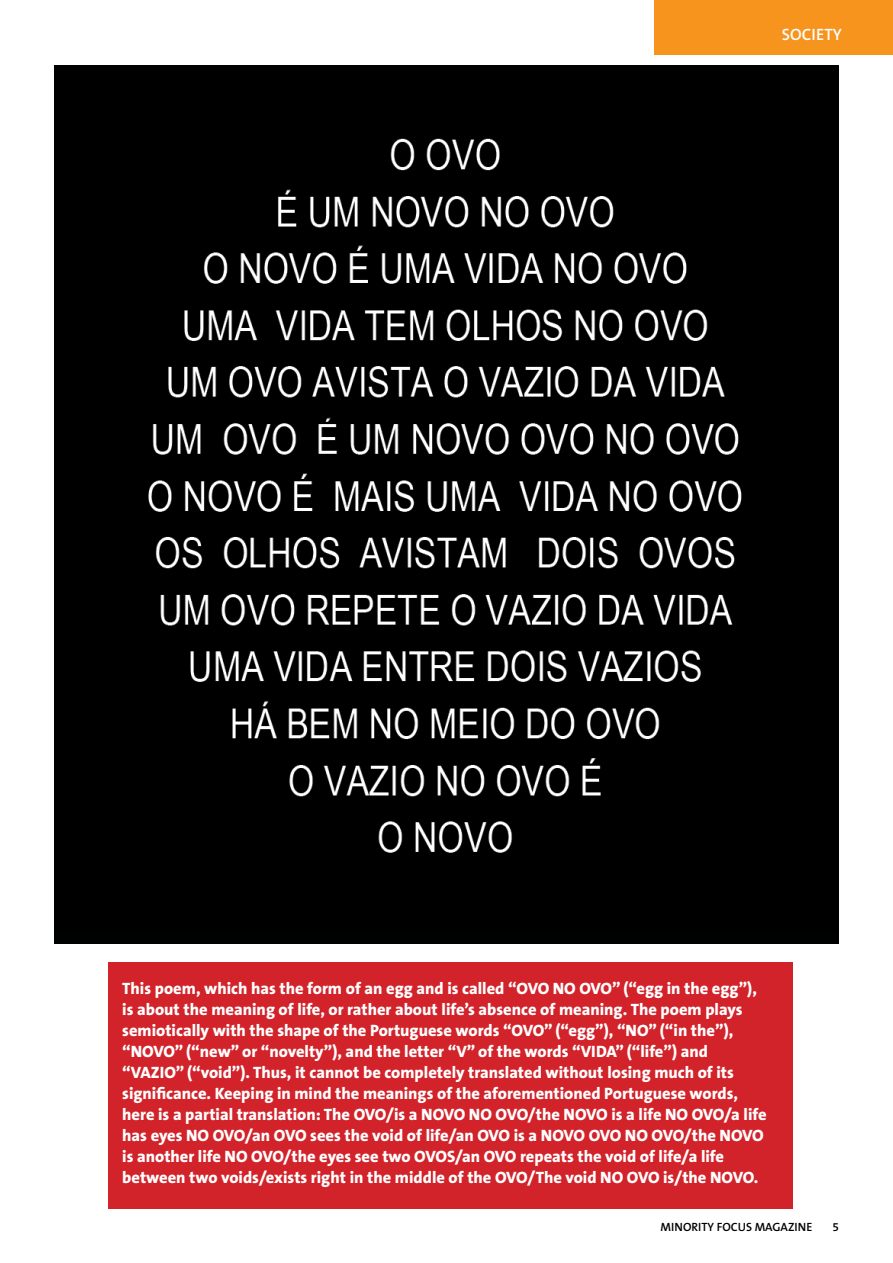
<style>
.page{position:relative;width:893px;height:1263px;background:#fff}
.page>*{position:absolute;margin:0;border:0;box-sizing:border-box;transform-origin:0 0}
.t1{font:800 16.5px/21px "The Sans B8";color:#fff}
.t2{font:600 16.5px "The Sans B6";color:#fff}
.t3{font:600 12px "The Sans B6";letter-spacing:.01em;color:#000}
</style>
<div class="page">
<div style="left:108px;top:962px;width:685px;height:247px;background:#d2232a"></div>
<div style="left:655px;top:0;width:238px;height:54px;background:#f7941e"></div>
<img style="left:54px;top:66px;width:785px;height:865px">
<p class="t2" style="left:782px;top:26px;width:10px">SOCIETY</p>
<p class="t1" style="left:122px;top:978px;width:646px">This poem, which has the form of an egg and is called “OVO NO OVO” (“egg in the egg”), is about the meaning of life, or rather about life’s absence of meaning. The poem plays semiotically with the shape of the Portuguese words “OVO” (“egg”), “NO” (“in the”), “NOVO” (“new” or “novelty”), and the letter “V” of the words “VIDA” (“life”) and “VAZIO” (“void”). Thus, it cannot be completely translated without losing much of its significance. Keeping in mind the meanings of the aforementioned Portuguese words, here is a partial translation: The OVO/is a NOVO NO OVO/the NOVO is a life NO OVO/a life has eyes NO OVO/an OVO sees the void of life/an OVO is a NOVO OVO NO OVO/the NOVO is another life NO OVO/the eyes see two OVOS/an OVO repeats the void of life/a life between two voids/exists right in the middle of the OVO/The void NO OVO is/the NOVO.</p>
<p class="t3" style="left:660px;top:1220px;width:154px">MINORITY FOCUS MAGAZINE</p>
<p class="t3" style="left:832px;top:1220px;width:8px">5</p>
</div>
